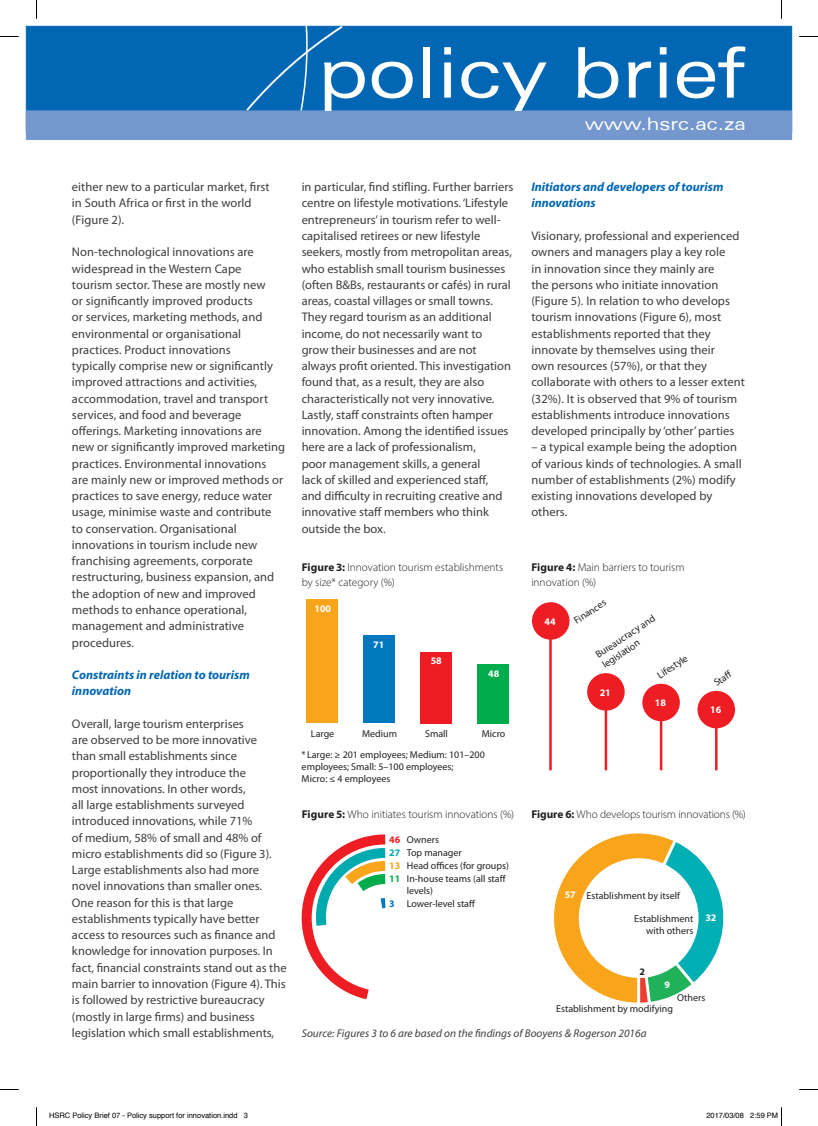
<style>
.page{position:relative;width:818px;height:1126px;background:#fff}
.page>*{position:absolute;margin:0;border:0;box-sizing:border-box;transform-origin:0 0}
.t1{font:expanded 70px "Zurich BT";color:#fff}
.t2{font:expanded 17.5px "Zurich BT";color:#fff}
.t3{font:12.5px/16.2px "Myriad Pro";color:#3e3e3f}
.t4{font:italic 700 12.5px/16.2px "Myriad Pro";color:#0166b3}
.t5{font:300 11.25px/14.4px "Myriad Pro";letter-spacing:-.005em;color:#231f20}
.t6{font:italic 11.25px "Myriad Pro";letter-spacing:.005em;color:#3e3e3f}
.t7{font:10px/12px "Myriad Pro";color:#231f20}
.t8{font:700 10px "Myriad Pro";color:#fff}
.t9{font:700 10px "Myriad Pro";color:#231f20}
.t10{font:7.5px "Helvetica";color:#000}
.s1{font-weight:700}
.s2{font-weight:700;color:#ee1d23}
.s3{font-weight:700;color:#00aaaf}
.s4{font-weight:700;color:#f9a51b}
.s5{font-weight:700;color:#00ac4c}
.s6{font-weight:700;color:#0078c0}
</style>
<div class="page">
<div style="left:26px;top:26px;width:765px;height:107px;background:#0166b3;border:1px solid #0166b3"></div>
<svg style="left:244px;top:26px;width:100px;height:84px"></svg>
<div style="left:26px;top:110px;width:765px;height:30px;background:#7498ce;border:1px solid #7498ce"></div>
<div style="left:531px;top:602px;width:38px;height:37px;background:#ee1d23;border-radius:50%"></div>
<hr style="left:549px;top:639px;width:2px;height:131px;background:#ee1d23">
<div style="left:586px;top:673px;width:38px;height:37px;background:#ee1d23;border-radius:50%"></div>
<hr style="left:604px;top:710px;width:2px;height:60px;background:#ee1d23">
<div style="left:642px;top:683px;width:37px;height:38px;background:#ee1d23;border-radius:50%"></div>
<hr style="left:659px;top:720px;width:3px;height:50px;background:#ee1d23">
<div style="left:697px;top:690px;width:37px;height:38px;background:#ee1d23;border-radius:50%"></div>
<hr style="left:714px;top:727px;width:3px;height:43px;background:#ee1d23">
<div style="left:306px;top:599px;width:32px;height:124px;background:#f9a51b"></div>
<div style="left:420px;top:651px;width:32px;height:72px;background:#ee1d23"></div>
<div style="left:363px;top:635px;width:32px;height:88px;background:#0078c0"></div>
<div style="left:477px;top:664px;width:32px;height:59px;background:#00ac4c"></div>
<svg style="left:301px;top:834px;width:85px;height:166px"></svg>
<svg style="left:554px;top:833px;width:170px;height:170px"></svg>
<svg style="left:0;top:36px;width:19px;height:1px"></svg>
<svg style="left:799px;top:36px;width:18px;height:1px"></svg>
<svg style="left:0;top:1089px;width:19px;height:1px"></svg>
<svg style="left:799px;top:1089px;width:18px;height:1px"></svg>
<svg style="left:36px;top:0;width:1px;height:19px"></svg>
<svg style="left:36px;top:1107px;width:1px;height:18px"></svg>
<h1 class="t1" style="left:318px;top:32px;width:428px">policy brief</h1>
<h2 class="t2" style="left:584px;top:113px;width:163px">www.hsrc.ac.za</h2>
<p class="t3" style="left:72px;top:179px;width:199px">either new to a particular market, first in South Africa or first in the world (Figure 2).</p>
<p class="t3" style="left:72px;top:244px;width:215px">Non-technological innovations are widespread in the Western Cape tourism sector. These are mostly new<br>or significantly improved products<br>or services, marketing methods, and environmental or organisational practices. Product innovations<br>typically comprise new or significantly improved attractions and activities, accommodation, travel and transport services, and food and beverage offerings. Marketing innovations are new or significantly improved marketing practices. Environmental innovations are mainly new or improved methods or practices to save energy, reduce water usage, minimise waste and contribute to conservation. Organisational innovations in tourism include new franchising agreements, corporate restructuring, business expansion, and the adoption of new and improved methods to enhance operational, management and administrative procedures.</p>
<p class="t4" style="left:72px;top:666px;width:179px">Constraints in relation to tourism innovation</p>
<p class="t3" style="left:72px;top:715px;width:216px">Overall, large tourism enterprises<br>are observed to be more innovative<br>than small establishments since proportionally they introduce the<br>most innovations. In other words,<br>all large establishments surveyed introduced innovations, while 71%<br>of medium, 58% of small and 48% of micro establishments did so (Figure 3).<br>Large establishments also had more novel innovations than smaller ones.<br>One reason for this is that large establishments typically have better access to resources such as finance and knowledge for innovation purposes. In fact, financial constraints stand out as the main barrier to innovation (Figure 4). This is followed by restrictive bureaucracy (mostly in large firms) and business legislation which small establishments,</p>
<p class="t3" style="left:301px;top:179px;width:213px">in particular, find stifling. Further barriers centre on lifestyle motivations. ‘Lifestyle entrepreneurs’ in tourism refer to well&shy;capitalised retirees or new lifestyle seekers, mostly from metropolitan areas, who establish small tourism businesses (often B&amp;Bs, restaurants or cafés) in rural areas, coastal villages or small towns.<br>They regard tourism as an additional income, do not necessarily want to<br>grow their businesses and are not always profit oriented. This investigation found that, as a result, they are also characteristically not very innovative.<br>Lastly, staff constraints often hamper innovation. Among the identified issues here are a lack of professionalism,<br>poor management skills, a general<br>lack of skilled and experienced staff,<br>and difficulty in recruiting creative and innovative staff members who think outside the box.</p>
<p class="t4" style="left:531px;top:178px;width:193px">Initiators and developers of tourism innovations</p>
<p class="t3" style="left:531px;top:227px;width:215px">Visionary, professional and experienced owners and managers play a key role<br>in innovation since they mainly are<br>the persons who initiate innovation (Figure 5). In relation to who develops tourism innovations (Figure 6), most establishments reported that they innovate by themselves using their<br>own resources (57%), or that they collaborate with others to a lesser extent (32%). It is observed that 9% of tourism establishments introduce innovations developed principally by ‘other’ parties</p>
<p class="t3" style="left:531px;top:439px;width:212px">– a typical example being the adoption of various kinds of technologies. A small number of establishments (2%) modify existing innovations developed by others.</p>
<p class="t5" style="left:301px;top:560px;width:203px"><span class="s1">Figure 3:</span> Innovation tourism establishments by size* category (%)</p>
<p class="t8" style="left:314px;top:602px;width:18px">100</p>
<p class="t8" style="left:373px;top:638px;width:13px">71</p>
<p class="t8" style="left:430px;top:654px;width:13px">58</p>
<p class="t8" style="left:488px;top:667px;width:13px">48</p>
<p class="t7" style="left:311px;top:727px;width:25px">Large</p>
<p class="t7" style="left:362px;top:727px;width:36px">Medium</p>
<p class="t7" style="left:425px;top:727px;width:24px">Small</p>
<p class="t7" style="left:481px;top:727px;width:25px">Micro</p>
<p class="t7" style="left:301px;top:748px;width:185px">* Large: ≥ 201 employees; Medium: 101–200 employees; Small: 5–100 employees;<br>Micro: ≤ 4 employees</p>
<p class="t5" style="left:301px;top:807px;width:214px"><span class="s1">Figure 5:</span> Who initiates tourism innovations (%)</p>
<p class="t7" style="left:389px;top:832px;width:121px;line-height:13px"><span class="s2">46</span> Owners<br><span class="s3">27</span> Top manager<br><span class="s4">13</span> Head offices (for groups)<br><span class="s5">11</span> In-house teams (all staff</p>
<p class="t7" style="left:389px;top:883px;width:88px;line-height:13px;text-indent:18px">levels)<br><span class="s6">3</span> Lower-level staff</p>
<p class="t5" style="left:531px;top:560px;width:155px"><span class="s1">Figure 4:</span> Main barriers to tourism innovation (%)</p>
<p class="t8" style="left:544px;top:614px;width:13px">44</p>
<p class="t7" style="left:571px;top:616px;width:38px;rotate:-34deg">Finances</p>
<p class="t7" style="left:592px;top:650px;width:71px;rotate:-34deg">Bureaucracy and legislation</p>
<p class="t7" style="left:654px;top:671px;width:36px;rotate:-34deg">Lifestyle</p>
<p class="t8" style="left:599px;top:685px;width:13px">21</p>
<p class="t8" style="left:654px;top:696px;width:13px">18</p>
<p class="t7" style="left:711px;top:678px;width:17px;rotate:-34deg">Staff</p>
<p class="t8" style="left:709px;top:703px;width:13px">16</p>
<p class="t5" style="left:531px;top:807px;width:216px"><span class="s1">Figure 6:</span> Who develops tourism innovations (%)</p>
<p class="t8" style="left:564px;top:888px;width:13px">57</p>
<p class="t7" style="left:586px;top:888px;width:95px">Establishment by itself</p>
<p class="t7" style="left:633px;top:912px;width:61px;text-align:right">Establishment with others</p>
<p class="t8" style="left:705px;top:911px;width:13px">32</p>
<p class="t9" style="left:639px;top:965px;width:7px">2</p>
<p class="t8" style="left:664px;top:978px;width:7px">9</p>
<p class="t7" style="left:676px;top:991px;width:30px">Others</p>
<p class="t7" style="left:556px;top:1002px;width:118px">Establishment by modifying</p>
<p class="t6" style="left:301px;top:1026px;width:346px">Source: Figures 3 to 6 are based on the findings of Booyens &amp; Rogerson 2016a</p>
<p class="t10" style="left:49px;top:1109px;width:200px">HSRC Policy Brief 07 - Policy support for innovation.indd 3</p>
<p class="t10" style="left:706px;top:1109px;width:73px">2017/03/08 2:59 PM</p>
</div>
